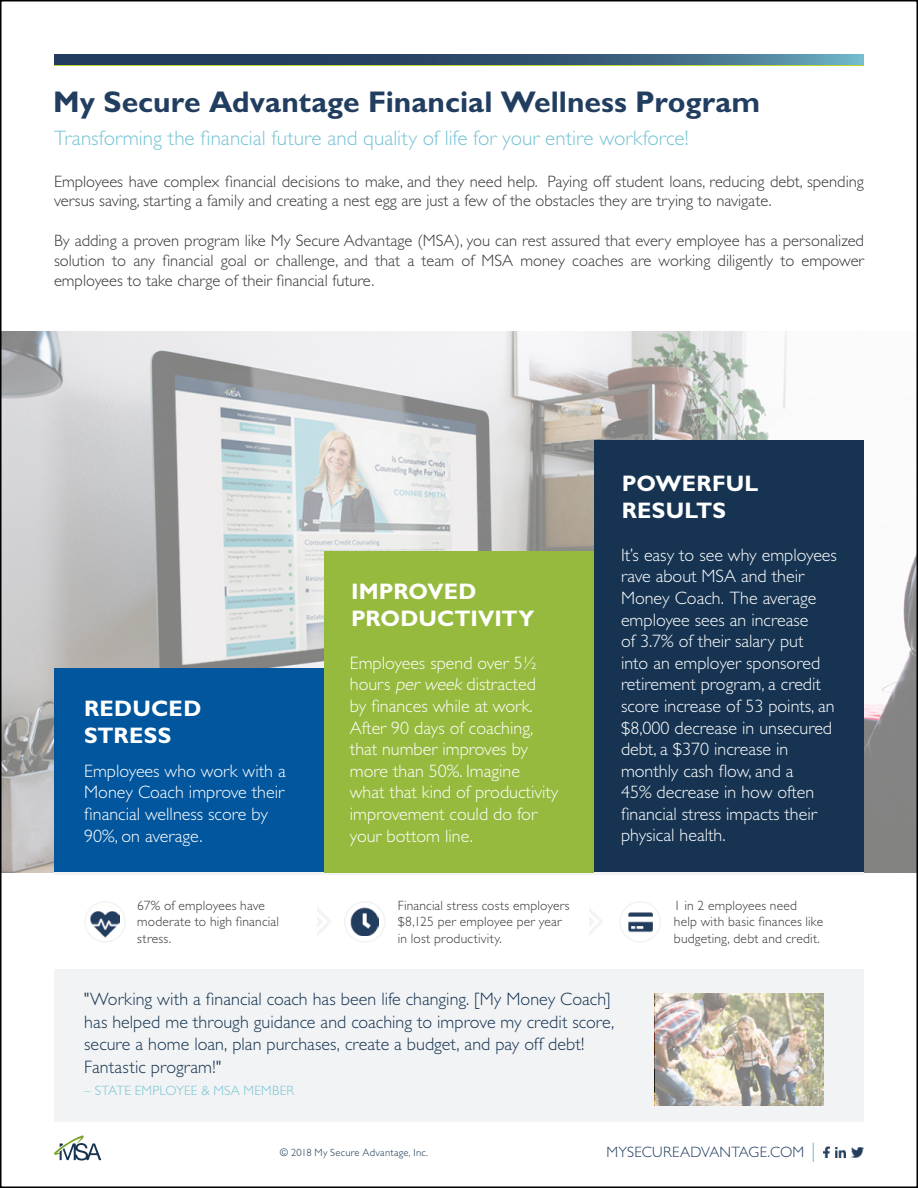
<style>
.page{position:relative;width:918px;height:1188px;background:#fff}
.page>*{position:absolute;margin:0;border:0;box-sizing:border-box;transform-origin:0 0}
.t1{font:700 30px "Gill Sans Std";color:#213d5f}
.t2{font:700 22.5px/27px "Gill Sans Std";letter-spacing:.005em;color:#fff}
.t3{font:300 21px "Gill Sans Std";color:#77c4d5}
.t4{font:300 18px/21.6px "Gill Sans Std";color:#fff}
.t5{font:300 18px/22.5px "Gill Sans Std";color:#163452}
.t6{font:300 16.5px/19.8px "Gill Sans Std";color:#36363c}
.t7{font:300 15px "Gill Sans Std";letter-spacing:.015em;color:#213c5e}
.t8{font:300 13.5px/16.2px "Gill Sans Std";letter-spacing:.015em;color:#36363a}
.t9{font:300 13.5px "Gill Sans Std";letter-spacing:.015em;color:#77c4d5}
.t10{font:300 10.5px "Gill Sans Std";letter-spacing:.025em;color:#133453}
.s1{font-style:italic}
</style>
<div class="page">
<hr style="left:54px;top:63px;width:810px;height:3px;background:#c1d52f">
<svg style="left:54px;top:54px;width:810px;height:11px;background:#355876"></svg>
<svg style="left:54px;top:1135px;width:47px;height:26px"></svg>
<svg style="left:823px;top:1147px;width:6px;height:11px"></svg>
<svg style="left:835px;top:1147px;width:11px;height:11px"></svg>
<svg style="left:852px;top:1147px;width:12px;height:10px"></svg>
<svg style="left:813px;top:1143px;width:1px;height:19px"></svg>
<svg style="left:3px;top:331px;width:912px;height:541px"></svg>
<hr style="left:54px;top:872px;width:810px;height:3px;background:#f1f3f4">
<div style="left:54px;top:969px;width:810px;height:153px;background:#f1f3f4"></div>
<svg style="left:589px;top:908px;width:14px;height:27px"></svg>
<svg style="left:317px;top:907px;width:15px;height:29px"></svg>
<div style="left:84px;top:901px;width:42px;height:42px;border:2px solid #f1f3f4;border-radius:50%"></div>
<img style="left:91px;top:911px;width:28px;height:27px">
<div style="left:344px;top:901px;width:42px;height:42px;border:2px solid #f1f3f4;border-radius:50%"></div>
<img style="left:351px;top:908px;width:28px;height:28px">
<div style="left:619px;top:901px;width:42px;height:42px;border:2px solid #f1f3f4;border-radius:50%"></div>
<img style="left:628px;top:912px;width:24px;height:21px">
<div style="left:594px;top:441px;width:270px;height:431px;background:#163452"></div>
<div style="left:324px;top:551px;width:270px;height:321px;background:#96ba3e"></div>
<div style="left:54px;top:669px;width:270px;height:203px;background:#01569e"></div>
<img style="left:655px;top:993px;width:168px;height:112px">
<h1 class="t1" style="left:53px;top:84px;width:709px">My Secure Advantage Financial Wellness Program</h1>
<p class="t3" style="left:54px;top:126px;width:636px">Transforming the financial future and quality of life for your entire workforce!</p>
<p class="t6" style="left:54px;top:171px;width:811px">Employees have complex financial decisions to make, and they need help. Paying off student loans, reducing debt, spending versus saving, starting a family and creating a nest egg are just a few of the obstacles they are trying to navigate.</p>
<p class="t6" style="left:54px;top:231px;width:812px;text-align:justify">By adding a proven program like My Secure Advantage (MSA), you can rest assured that every employee has a personalized solution to any financial goal or challenge, and that a team of MSA money coaches are working diligently to empower employees to take charge of their financial future.</p>
<p class="t2" style="left:84px;top:694px;width:119px">REDUCED<br>STRESS</p>
<p class="t4" style="left:84px;top:760px;width:203px">Employees who work with a<br>Money Coach improve their financial wellness score by<br>90%, on average.</p>
<p class="t2" style="left:351px;top:577px;width:185px">IMPROVED<br>PRODUCTIVITY</p>
<p class="t4" style="left:350px;top:652px;width:210px">Employees spend over 5½ hours <span class="s1">per week</span> distracted<br>by finances while at work.<br>After 90 days of coaching, that number improves by more than 50%. Imagine what that kind of productivity improvement could do for your bottom line.</p>
<p class="t2" style="left:622px;top:470px;width:138px">POWERFUL<br>RESULTS</p>
<p class="t4" style="left:621px;top:544px;width:217px">It’s easy to see why employees rave about MSA and their<br>Money Coach. The average employee sees an increase<br>of 3.7% of their salary put<br>into an employer sponsored retirement program, a credit score increase of 53 points, an $8,000 decrease in unsecured debt, a $370 increase in monthly cash flow, and a<br>45% decrease in how often financial stress impacts their physical health.</p>
<p class="t8" style="left:137px;top:898px;width:143px">67% of employees have moderate to high financial stress.</p>
<p class="t8" style="left:398px;top:898px;width:173px">Financial stress costs employers $8,125 per employee per year in lost productivity.</p>
<p class="t8" style="left:674px;top:898px;width:151px">1 in 2 employees need help with basic finances like budgeting, debt and credit.</p>
<p class="t5" style="left:84px;top:988px;width:532px">"Working with a financial coach has been life changing. [My Money Coach] has helped me through guidance and coaching to improve my credit score, secure a home loan, plan purchases, create a budget, and pay off debt!<br>Fantastic program!"</p>
<p class="t9" style="left:84px;top:1083px;width:211px">– STATE EMPLOYEE &amp; MSA MEMBER</p>
<p class="t10" style="left:280px;top:1147px;width:150px">© 2018 My Secure Advantage, Inc.</p>
<p class="t7" style="left:606px;top:1144px;width:199px">MYSECUREADVANTAGE.COM</p>
</div>
